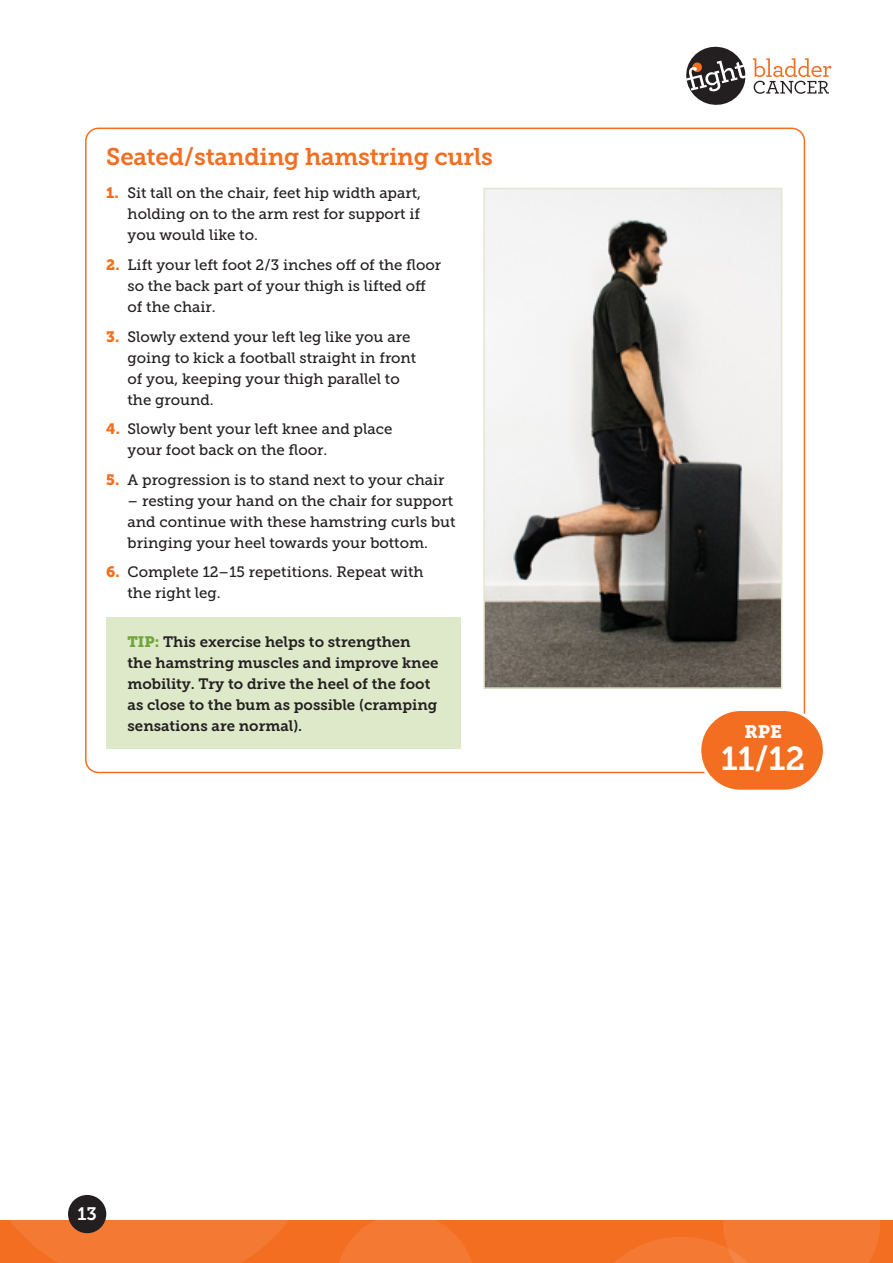
<style>
.page{position:relative;width:893px;height:1263px;background:#fff}
.page>*{position:absolute;margin:0;border:0;box-sizing:border-box;transform-origin:0 0}
.t1{font:33px "Museo Slab 700";color:#fff}
.B_Head{font:24px "Museo Slab 700";letter-spacing:-.01em;color:#f36e21}
.t2{font:18px "Museo Slab 900";color:#fff}
.t3{font:18px "Museo Slab 700";color:#fff}
.List{font:15px/21px "Museo Slab 500";color:#231f20}
.Tip{font:15px/21px "Museo Slab 700";color:#231f20}
.s1{font-family:"Museo Slab 900";color:#f36e21}
.s2{font-family:"Museo Slab 900";color:#70a43b}
</style>
<div class="page">
<svg style="left:686px;top:46px;width:145px;height:59px"></svg>
<div style="left:0;top:1220px;width:893px;height:43px;background:#f36e21"></div>
<svg style="left:339px;top:1220px;width:133px;height:43px"></svg>
<svg style="left:614px;top:1220px;width:266px;height:43px"></svg>
<svg style="left:10px;top:1220px;width:279px;height:43px"></svg>
<div style="left:68px;top:1195px;width:38px;height:38px;background:#231f20;border-radius:50%"></div>
<div style="left:106px;top:617px;width:355px;height:132px;background:#dde9c9"></div>
<img style="left:486px;top:191px;width:293px;height:495px">
<div style="left:483px;top:188px;width:299px;height:501px;border:2px solid #e6e5d1"></div>
<div style="left:700px;top:709px;width:124px;height:82px;background:#f36e21;border-radius:41px"></div>
<div style="left:698px;top:708px;width:128px;height:85px;border:3px solid #fff;border-radius:41px"></div>
<p class="B_Head" style="left:106px;top:143px;width:388px">Seated/standing hamstring curls</p>
<p class="List" style="left:128px;top:183px;width:295px;text-align:justify;text-indent:-21px"><span class="s1">1.</span> Sit tall on the chair, feet hip width apart, holding on to the arm rest for support if you would like to.</p>
<p class="List" style="left:128px;top:254px;width:315px;text-indent:-21px"><span class="s1">2.</span> Lift your left foot 2/3 inches off of the floor so the back part of your thigh is lifted off of the chair.</p>
<p class="List" style="left:128px;top:326px;width:290px;text-indent:-21px"><span class="s1">3.</span> Slowly extend your left leg like you are going to kick a football straight in front of you, keeping your thigh parallel to the ground.</p>
<p class="List" style="left:128px;top:418px;width:266px;text-indent:-21px"><span class="s1">4.</span> Slowly bent your left knee and place your foot back on the floor.</p>
<p class="List" style="left:106px;top:469px;width:340px"><span class="s1">5.</span> A progression is to stand next to your chair</p>
<p class="List" style="left:128px;top:490px;width:329px">– resting your hand on the chair for support and continue with these hamstring curls but bringing your heel towards your bottom.</p>
<p class="List" style="left:128px;top:561px;width:298px;text-indent:-21px"><span class="s1">6.</span> Complete 12–15 repetitions. Repeat with the right leg.</p>
<p class="Tip" style="left:128px;top:631px;width:312px"><span class="s2">TIP:</span> This exercise helps to strengthen the hamstring muscles and improve knee mobility. Try to drive the heel of the foot as close to the bum as possible (cramping sensations are normal).</p>
<p class="t3" style="left:77px;top:1204px;width:21px">13</p>
<p class="t2" style="left:744px;top:721px;width:39px">RPE</p>
<p class="t1" style="left:721px;top:740px;width:86px">11/12</p>
</div>
